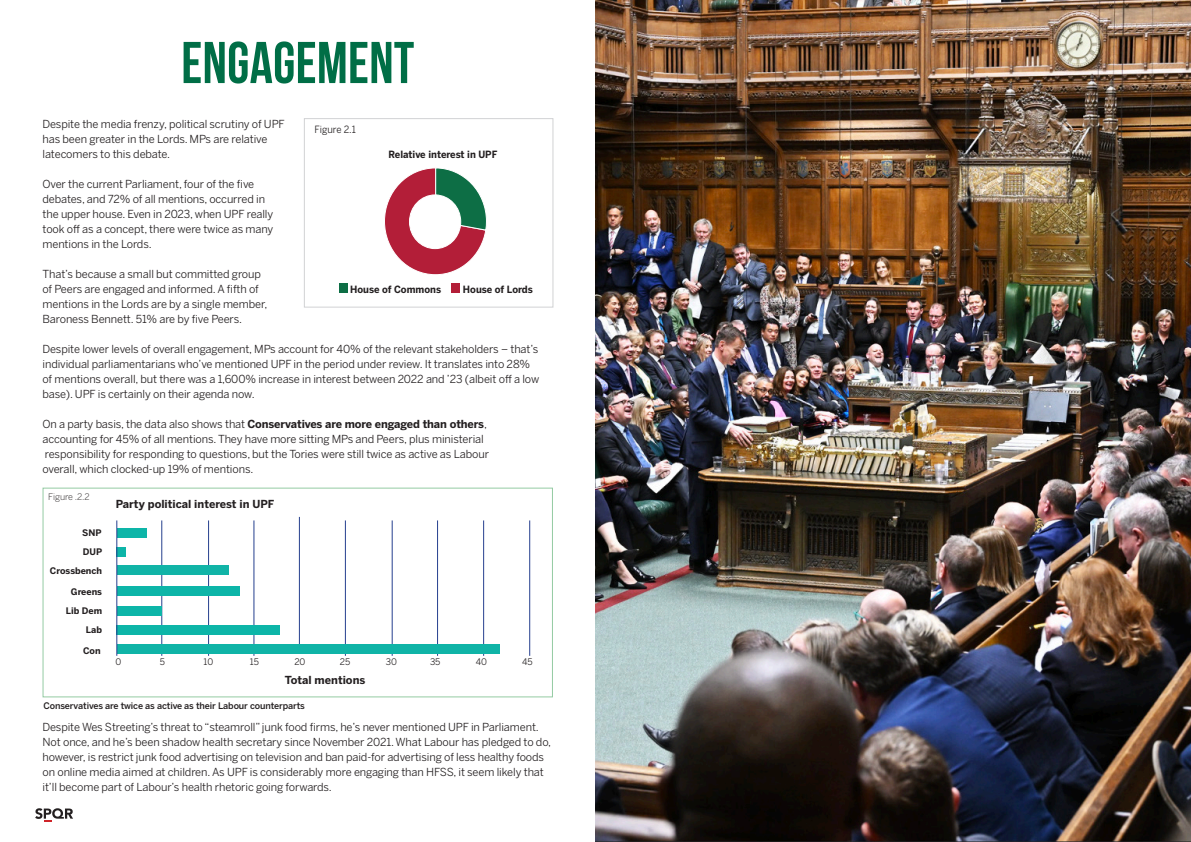
<style>
.page{position:relative;width:1191px;height:842px;background:#fff}
.page>*{position:absolute;margin:0;border:0;box-sizing:border-box;transform-origin:0 0}
.HEADLINE{font:700 58.8px "Bebas Neue";letter-spacing:.005em;color:#006e46}
.STANDFIRST{font:11px/15px "Benton Sans";letter-spacing:-.01em;color:#231f20}
.t1{font:700 11px "Benton Sans";color:#231f20}
.t2{font:700 9.9px "Benton Sans";color:#231f20;scale:.95 1}
.t3{font:9.9px "Benton Sans";color:#231f20;scale:.95 1}
.STANDFIRST-2{font:500 9px "Benton Sans";letter-spacing:-.01em;color:#231f20}
.t4{font:700 9px "Benton Sans";color:#231f20}
.t5{font:9px "Benton Sans";color:#231f20}
.STANDFIRST-3{font:300 9px "Benton Sans";letter-spacing:-.01em;color:#231f20}
.s1{font-weight:700}
</style>
<div class="page">
<svg style="left:35px;top:808px;width:38px;height:14px"></svg>
<div style="left:43px;top:488px;width:510px;height:209px;background:#fff;border:1px solid #94cba3"></div>
<hr style="left:299px;top:517px;width:1px;height:135px;background:#253f8e">
<hr style="left:345px;top:520px;width:1px;height:136px;background:#253f8e">
<hr style="left:392px;top:520px;width:1px;height:136px;background:#253f8e">
<hr style="left:437px;top:520px;width:1px;height:136px;background:#253f8e">
<hr style="left:483px;top:520px;width:1px;height:136px;background:#253f8e">
<hr style="left:254px;top:520px;width:1px;height:136px;background:#253f8e">
<hr style="left:208px;top:520px;width:1px;height:136px;background:#253f8e">
<hr style="left:162px;top:520px;width:1px;height:136px;background:#253f8e">
<div style="left:117px;top:528px;width:30px;height:9px;background:#0db5a8"></div>
<div style="left:117px;top:547px;width:9px;height:9px;background:#0db5a8"></div>
<div style="left:117px;top:566px;width:111px;height:9px;background:#11b4a7"></div>
<div style="left:117px;top:587px;width:123px;height:9px;background:#0db5a8"></div>
<div style="left:117px;top:606px;width:44px;height:9px;background:#0db5a8"></div>
<div style="left:117px;top:625px;width:163px;height:10px;background:#0db5a8"></div>
<hr style="left:529px;top:520px;width:1px;height:136px;background:#253f8e">
<div style="left:117px;top:644px;width:383px;height:10px;background:#10b4a7"></div>
<hr style="left:117px;top:520px;width:1px;height:136px;background:#253f8e">
<div style="left:304px;top:118px;width:249px;height:190px;border:1px solid #d1d2d4"></div>
<svg style="left:384px;top:168px;width:103px;height:107px"></svg>
<div style="left:451px;top:284px;width:9px;height:9px;background:#b31e38"></div>
<div style="left:339px;top:284px;width:8px;height:9px;background:#0d6e45"></div>
<img style="left:596px;top:0;width:595px;height:842px">
<p class="HEADLINE" style="left:181px;top:30px;width:234px">ENGAGEMENT</p>
<p class="STANDFIRST" style="left:43px;top:116px;width:244px">Despite the media frenzy, political scrutiny of UPF has been greater in the Lords. MPs are relative latecomers to this debate.</p>
<p class="STANDFIRST" style="left:43px;top:176px;width:232px">Over the current Parliament, four of the five debates, and 72% of all mentions, occurred in the upper house. Even in 2023, when UPF really took off as a concept, there were twice as many mentions in the Lords.</p>
<p class="STANDFIRST" style="left:43px;top:266px;width:226px">That’s because a small but committed group of Peers are engaged and informed. A fifth of mentions in the Lords are by a single member, Baroness Bennett. 51% are by five Peers.</p>
<p class="STANDFIRST" style="left:43px;top:341px;width:498px">Despite lower levels of overall engagement, MPs account for 40% of the relevant stakeholders – that’s individual parliamentarians who’ve mentioned UPF in the period under review. It translates into 28% of mentions overall, but there was a 1,600% increase in interest between 2022 and ’23 (albeit off a low base). UPF is certainly on their agenda now.</p>
<p class="STANDFIRST" style="left:43px;top:416px;width:448px">On a party basis, the data also shows that <span class="s1">Conservatives are more engaged than others</span>, accounting for 45% of all mentions. They have more sitting MPs and Peers, plus ministerial responsibility for responding to questions, but the Tories were still twice as active as Labour overall, which clocked-up 19% of mentions.</p>
<p class="t3" style="left:314px;top:124px;width:45px">Figure 2.1</p>
<p class="t2" style="left:388px;top:149px;width:116px">Relative interest in UPF</p>
<p class="t2" style="left:350px;top:283px;width:97px">House of Commons</p>
<p class="t2" style="left:463px;top:284px;width:75px">House of Lords</p>
<p class="STANDFIRST-3" style="left:48px;top:492px;width:43px">Figure .2.2</p>
<p class="t4" style="left:82px;top:527px;width:21px">SNP</p>
<p class="t4" style="left:83px;top:546px;width:21px">DUP</p>
<p class="t4" style="left:50px;top:566px;width:54px">Crossbench</p>
<p class="t4" style="left:71px;top:586px;width:33px">Greens</p>
<p class="t4" style="left:66px;top:605px;width:38px">Lib Dem</p>
<p class="t4" style="left:86px;top:624px;width:18px">Lab</p>
<p class="t4" style="left:83px;top:645px;width:19px">Con</p>
<p class="t1" style="left:116px;top:497px;width:160px">Party political interest in UPF</p>
<p class="t5" style="left:115px;top:656px;width:7px">0</p>
<p class="t5" style="left:160px;top:656px;width:7px">5</p>
<p class="t5" style="left:204px;top:656px;width:11px">10</p>
<p class="t5" style="left:250px;top:656px;width:11px">15</p>
<p class="t5" style="left:294px;top:656px;width:13px">20</p>
<p class="t5" style="left:340px;top:656px;width:12px">25</p>
<p class="t5" style="left:386px;top:656px;width:13px">30</p>
<p class="t5" style="left:430px;top:656px;width:12px">35</p>
<p class="t5" style="left:476px;top:656px;width:13px">40</p>
<p class="t5" style="left:522px;top:656px;width:12px">45</p>
<p class="t1" style="left:285px;top:673px;width:82px">Total mentions</p>
<p class="STANDFIRST-2" style="left:43px;top:701px;width:263px">Conservatives are twice as active as their Labour counterparts</p>
<p class="STANDFIRST" style="left:43px;top:719px;width:510px">Despite Wes Streeting’s threat to “steamroll” junk food firms, he’s never mentioned UPF in Parliament.<br>Not once, and he’s been shadow health secretary since November 2021. What Labour has pledged to do, however, is restrict junk food advertising on television and ban paid-for advertising of less healthy foods on online media aimed at children. As UPF is considerably more engaging than HFSS, it seem likely that it’ll become part of Labour’s health rhetoric going forwards.</p>
</div>
